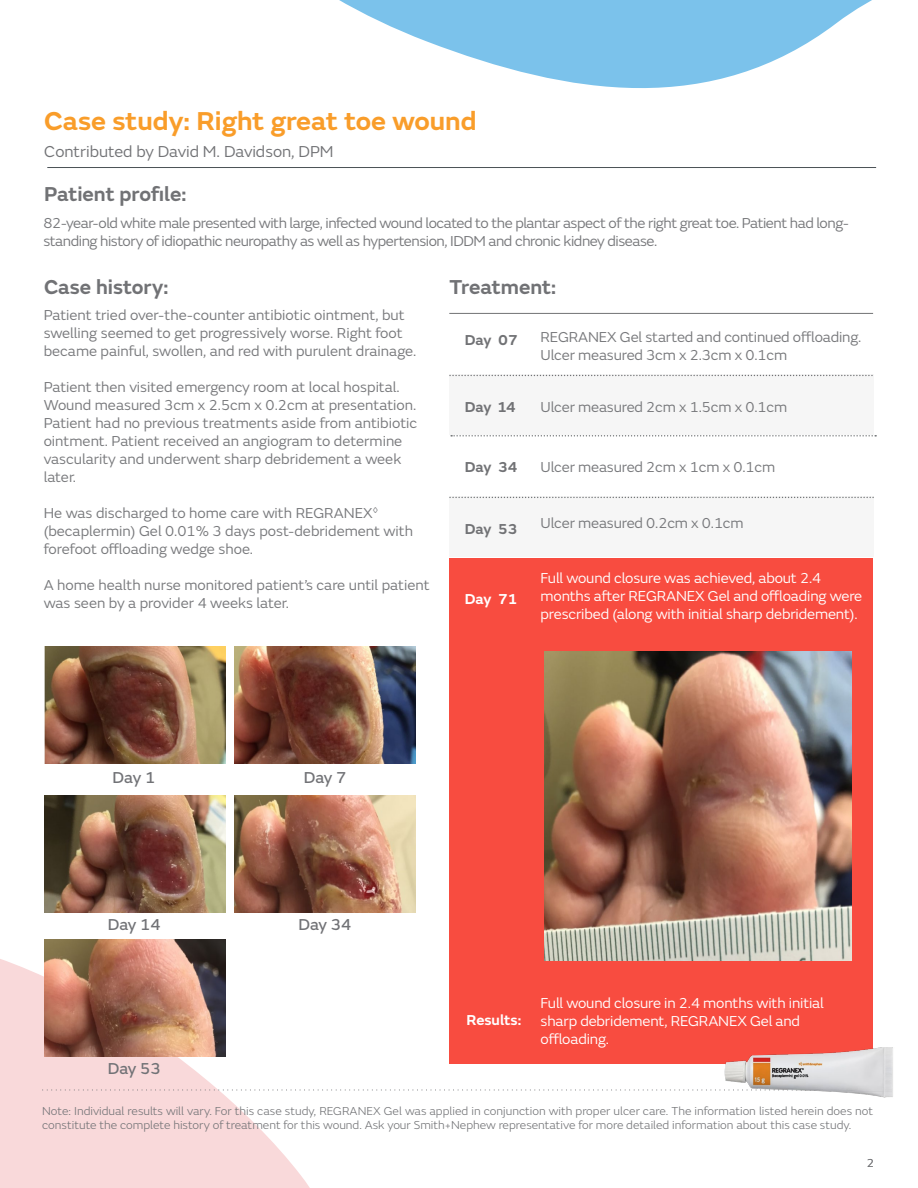
<style>
.page{position:relative;width:918px;height:1188px;background:#fff}
.page>*{position:absolute;margin:0;border:0;box-sizing:border-box;transform-origin:0 0}
.t1{font:600 27px "SN Emeric";color:#f99d2a}
.t2{font:600 21px "SN Emeric";color:#717275}
.t3{font:16.5px "SN Emeric";color:#717275}
.t4{font:16.5px "SN Emeric Core";color:#717276}
.t5{font:15px/18px "SN Emeric";letter-spacing:-.005em;color:#77787b}
.t6{font:15px/18px "SN Emeric";letter-spacing:-.01em;color:#fff}
.t7{font:15px/18px "SN Emeric";letter-spacing:-.03em;color:#77787b}
.t8{font:600 15px "SN Emeric";color:#717275}
.t9{font:600 15px "SN Emeric";color:#fff}
.t10{font:300 12px/14.4px "SN Emeric";color:#717275}
</style>
<div class="page">
<div style="left:450px;top:375px;width:424px;height:60px;background:#f6f6f6"></div>
<svg style="left:0;top:959px;width:310px;height:229px;fill:#f9d9da"></svg>
<svg style="left:339px;top:0;width:533px;height:88px;fill:#7bc2eb"></svg>
<div style="left:449px;top:558px;width:424px;height:506px;background:#f84c40"></div>
<div style="left:450px;top:497px;width:424px;height:60px;background:#f6f6f6"></div>
<svg style="left:450px;top:375px;width:423px;height:1px"></svg>
<svg style="left:450px;top:497px;width:424px;height:1px"></svg>
<svg style="left:451px;top:435px;width:425px;height:2px"></svg>
<hr style="left:449px;top:313px;width:424px;height:1px;background:#717275">
<hr style="left:47px;top:167px;width:829px;height:1px;background:#4b5256">
<img style="left:44px;top:795px;width:182px;height:118px">
<img style="left:234px;top:646px;width:182px;height:118px">
<img style="left:44px;top:646px;width:182px;height:118px">
<img style="left:44px;top:939px;width:182px;height:118px">
<img style="left:234px;top:795px;width:182px;height:118px">
<img style="left:544px;top:652px;width:307px;height:309px">
<svg style="left:43px;top:1089px;width:659px;height:2px"></svg>
<img style="left:702px;top:1047px;width:191px;height:51px">
<h1 class="t1" style="left:44px;top:104px;width:434px">Case study: Right great toe wound</h1>
<p class="t3" style="left:44px;top:142px;width:291px">Contributed by David M. Davidson, DPM</p>
<h2 class="t2" style="left:44px;top:180px;width:144px">Patient profile:</h2>
<p class="t7" style="left:43px;top:213px;width:807px">82-year-old white male presented with large, infected wound located to the plantar aspect of the right great toe. Patient had long&shy;standing history of idiopathic neuropathy as well as hypertension, IDDM and chronic kidney disease.</p>
<h2 class="t2" style="left:44px;top:274px;width:126px">Case history:</h2>
<h2 class="t2" style="left:450px;top:274px;width:108px">Treatment:</h2>
<p class="t5" style="left:44px;top:306px;width:374px">Patient tried over-the-counter antibiotic ointment, but swelling seemed to get progressively worse. Right foot became painful, swollen, and red with purulent drainage.</p>
<p class="t5" style="left:44px;top:378px;width:375px">Patient then visited emergency room at local hospital.<br>Wound measured 3cm x 2.5cm x 0.2cm at presentation.<br>Patient had no previous treatments aside from antibiotic ointment. Patient received an angiogram to determine vascularity and underwent sharp debridement a week later.</p>
<p class="t5" style="left:44px;top:504px;width:371px">He was discharged to home care with REGRANEX<sup>◊ </sup>(becaplermin) Gel 0.01% 3 days post-debridement with forefoot offloading wedge shoe.</p>
<p class="t5" style="left:44px;top:576px;width:387px">A home health nurse monitored patient’s care until patient was seen by a provider 4 weeks later.</p>
<p class="t8" style="left:465px;top:331px;width:55px">Day 07</p>
<p class="t8" style="left:465px;top:397px;width:52px">Day 14</p>
<p class="t5" style="left:541px;top:328px;width:322px">REGRANEX Gel started and continued offloading.<br>Ulcer measured 3cm x 2.3cm x 0.1cm</p>
<p class="t5" style="left:541px;top:398px;width:248px">Ulcer measured 2cm x 1.5cm x 0.1cm</p>
<p class="t8" style="left:465px;top:457px;width:54px">Day 34</p>
<p class="t5" style="left:541px;top:458px;width:236px">Ulcer measured 2cm x 1cm x 0.1cm</p>
<p class="t8" style="left:465px;top:519px;width:54px">Day 53</p>
<p class="t9" style="left:465px;top:590px;width:54px">Day 71</p>
<p class="t5" style="left:541px;top:514px;width:204px">Ulcer measured 0.2cm x 0.1cm</p>
<p class="t6" style="left:541px;top:569px;width:323px">Full wound closure was achieved, about 2.4 months after REGRANEX Gel and offloading were prescribed (along with initial sharp debridement).</p>
<p class="t4" style="left:113px;top:767px;width:44px">Day 1</p>
<p class="t4" style="left:304px;top:767px;width:44px">Day 7</p>
<p class="t4" style="left:108px;top:914px;width:55px">Day 14</p>
<p class="t4" style="left:108px;top:1058px;width:55px">Day 53</p>
<p class="t4" style="left:298px;top:914px;width:55px">Day 34</p>
<p class="t9" style="left:467px;top:1011px;width:56px">Results:</p>
<p class="t6" style="left:541px;top:994px;width:285px">Full wound closure in 2.4 months with initial sharp debridement, REGRANEX Gel and offloading.</p>
<p class="t10" style="left:42px;top:1104px;width:833px">Note: Individual results will vary. For this case study, REGRANEX Gel was applied in conjunction with proper ulcer care. The information listed herein does not constitute the complete history of treatment for this wound. Ask your Smith+Nephew representative for more detailed information about this case study.</p>
<p class="t10" style="left:867px;top:1155px;width:9px">2</p>
</div>
